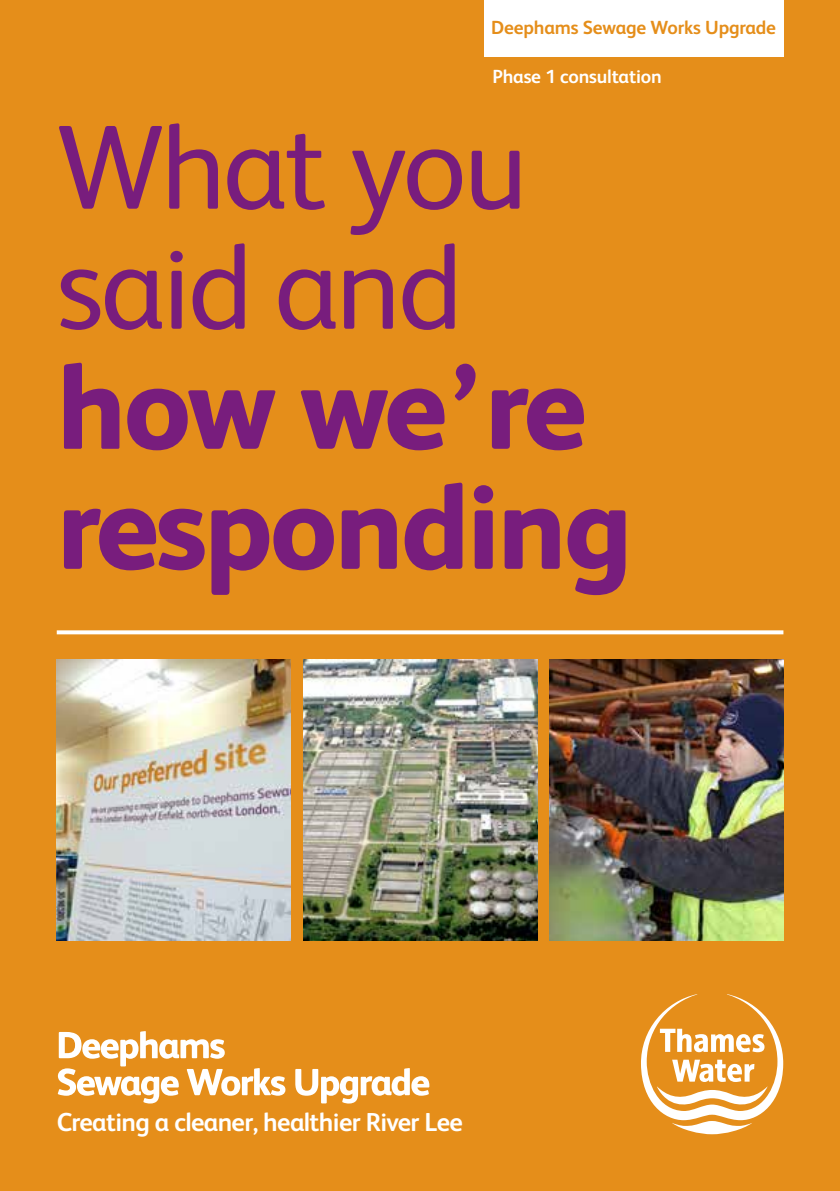
<style>
.page{position:relative;width:840px;height:1191px;background:#fff}
.page>*{position:absolute;margin:0;border:0;box-sizing:border-box;transform-origin:0 0}
.t1{font:800 120px/120px "FS Albert";letter-spacing:-.025em;color:#781d7d}
.t2{font:120px/120px "FS Albert";letter-spacing:-.025em;color:#781d7d}
.t3{font:700 26px "FS Albert";letter-spacing:-.025em;color:#fff}
.t4{font:700 19px "FS Albert";letter-spacing:-.01em;color:#e58e1a}
.t5{font:700 19px "FS Albert";letter-spacing:-.01em;color:#fff}
</style>
<div class="page">
<div style="left:0;top:0;width:839px;height:1191px;background:#e58e1a"></div>
<svg style="left:641px;top:994px;width:141px;height:140px"></svg>
<svg style="left:58px;top:1031px;width:227px;height:72px"></svg>
<svg style="left:295px;top:1068px;width:134px;height:35px"></svg>
<div style="left:483px;top:0;width:300px;height:57px;background:#fff"></div>
<svg style="left:57px;top:630px;width:726px;height:4px;fill:#fff"></svg>
<img style="left:57px;top:659px;width:233px;height:281px">
<img style="left:303px;top:659px;width:233px;height:281px">
<img style="left:549px;top:659px;width:234px;height:281px">
<p class="t4" style="left:491px;top:15px;width:286px">Deephams Sewage Works Upgrade</p>
<p class="t5" style="left:492px;top:63px;width:171px">Phase 1 consultation</p>
<h1 class="t2" style="left:57px;top:102px;width:472px">What you said and</h1>
<h1 class="t1" style="left:57px;top:342px;width:577px">how we’re responding</h1>
<p class="t3" style="left:57px;top:1104px;width:407px">Creating a cleaner, healthier River Lee</p>
</div>
